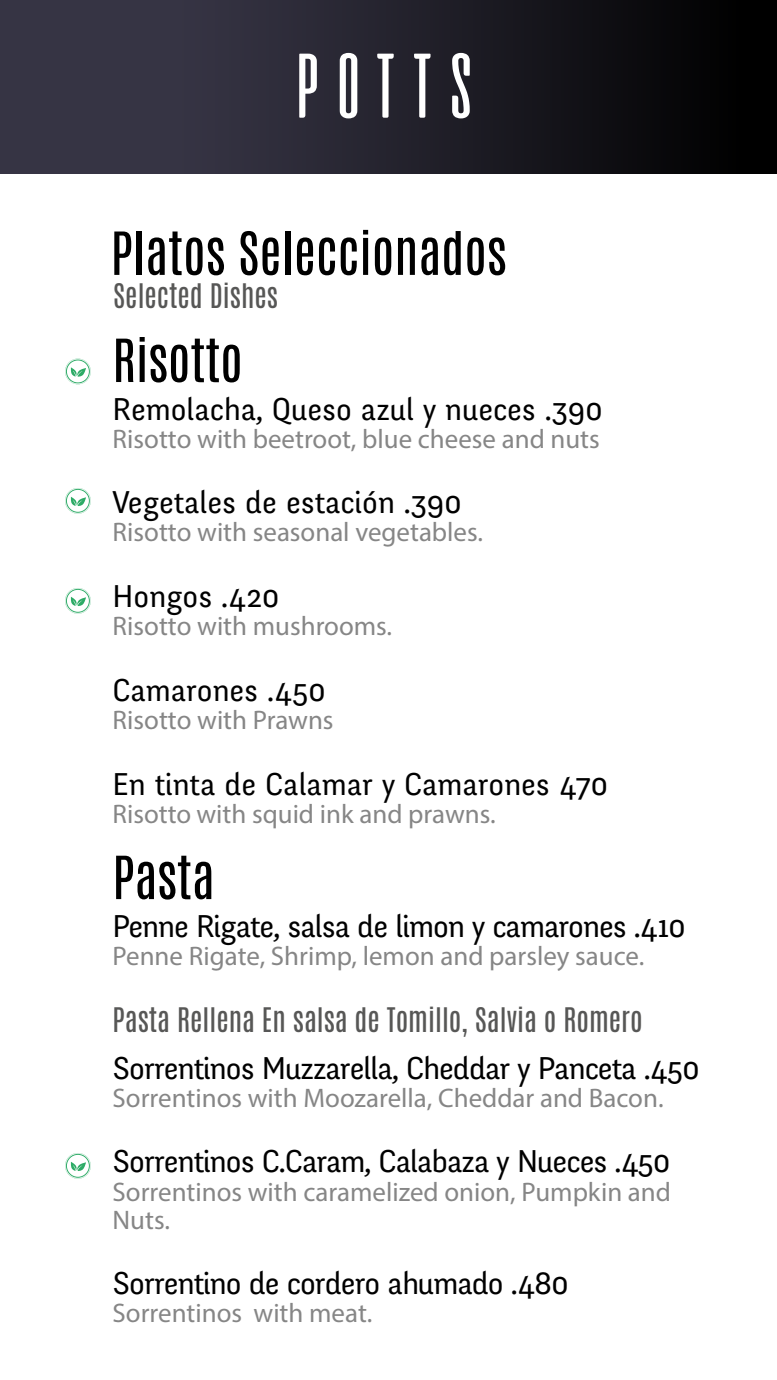
<style>
.page{position:relative;width:777px;height:1380px;background:#fff}
.page>*{position:absolute;margin:0;border:0;box-sizing:border-box;transform-origin:0 0}
.t1{font:91.5px "aliensandcows";color:#fff}
.t2{font:50.5px "Antonio";color:#000}
.t3{font:31.25px "Fengardo Neue";letter-spacing:-.03em;color:#000}
.t4{font:31.25px "Fengardo Neue";color:#000}
.t5{font:28.25px "Antonio";color:#575756}
.t6{font:26.88px/28.1px "Myriad Pro";color:#868686}
</style>
<div class="page">
<svg style="left:65px;top:359px;width:26px;height:25px"></svg>
<svg style="left:65px;top:488px;width:26px;height:26px"></svg>
<svg style="left:65px;top:588px;width:26px;height:26px"></svg>
<svg style="left:65px;top:1153px;width:26px;height:26px"></svg>
<div style="left:0;top:0;width:776px;height:174px;background:linear-gradient(to right,#413e52,#020203)"></div>
<h1 class="t1" style="left:288px;top:38px;width:195px">POTTS</h1>
<h2 class="t2" style="left:111px;top:216px;width:397px">Platos Seleccionados</h2>
<p class="t5" style="left:113px;top:275px;width:166px">Selected Dishes</p>
<h2 class="t2" style="left:112px;top:323px;width:132px">Risotto</h2>
<p class="t4" style="left:112px;top:391px;width:491px">Remolacha, Queso azul y nueces .390</p>
<p class="t6" style="left:112px;top:424px;width:488px">Risotto with beetroot, blue cheese and nuts</p>
<p class="t4" style="left:112px;top:485px;width:350px">Vegetales de estación .390</p>
<p class="t6" style="left:112px;top:518px;width:372px">Risotto with seasonal vegetables.</p>
<p class="t4" style="left:112px;top:578px;width:168px">Hongos .420</p>
<p class="t6" style="left:112px;top:612px;width:281px">Risotto with mushrooms.</p>
<p class="t4" style="left:112px;top:672px;width:215px">Camarones .450</p>
<p class="t6" style="left:112px;top:705px;width:222px">Risotto with Prawns</p>
<p class="t4" style="left:112px;top:766px;width:497px">En tinta de Calamar y Camarones 470</p>
<p class="t6" style="left:112px;top:799px;width:384px">Risotto with squid ink and prawns.</p>
<h2 class="t2" style="left:112px;top:840px;width:103px">Pasta</h2>
<p class="t3" style="left:112px;top:908px;width:574px">Penne Rigate, salsa de limon y camarones .410</p>
<p class="t6" style="left:112px;top:941px;width:533px">Penne Rigate, Shrimp, lemon and parsley sauce.</p>
<p class="t5" style="left:112px;top:1000px;width:531px">Pasta Rellena En salsa de Tomillo, Salvia o Romero</p>
<p class="t3" style="left:112px;top:1050px;width:588px">Sorrentinos Muzzarella, Cheddar y Panceta .450</p>
<p class="t6" style="left:112px;top:1083px;width:552px">Sorrentinos with Moozarella, Cheddar and Bacon.</p>
<p class="t3" style="left:112px;top:1144px;width:559px">Sorrentinos C.Caram, Calabaza y Nueces .450</p>
<p class="t6" style="left:112px;top:1177px;width:559px">Sorrentinos with caramelized onion, Pumpkin and<br>Nuts.</p>
<p class="t3" style="left:112px;top:1266px;width:457px">Sorrentino de cordero ahumado .480</p>
<p class="t6" style="left:112px;top:1299px;width:261px">Sorrentinos with meat.</p>
</div>
